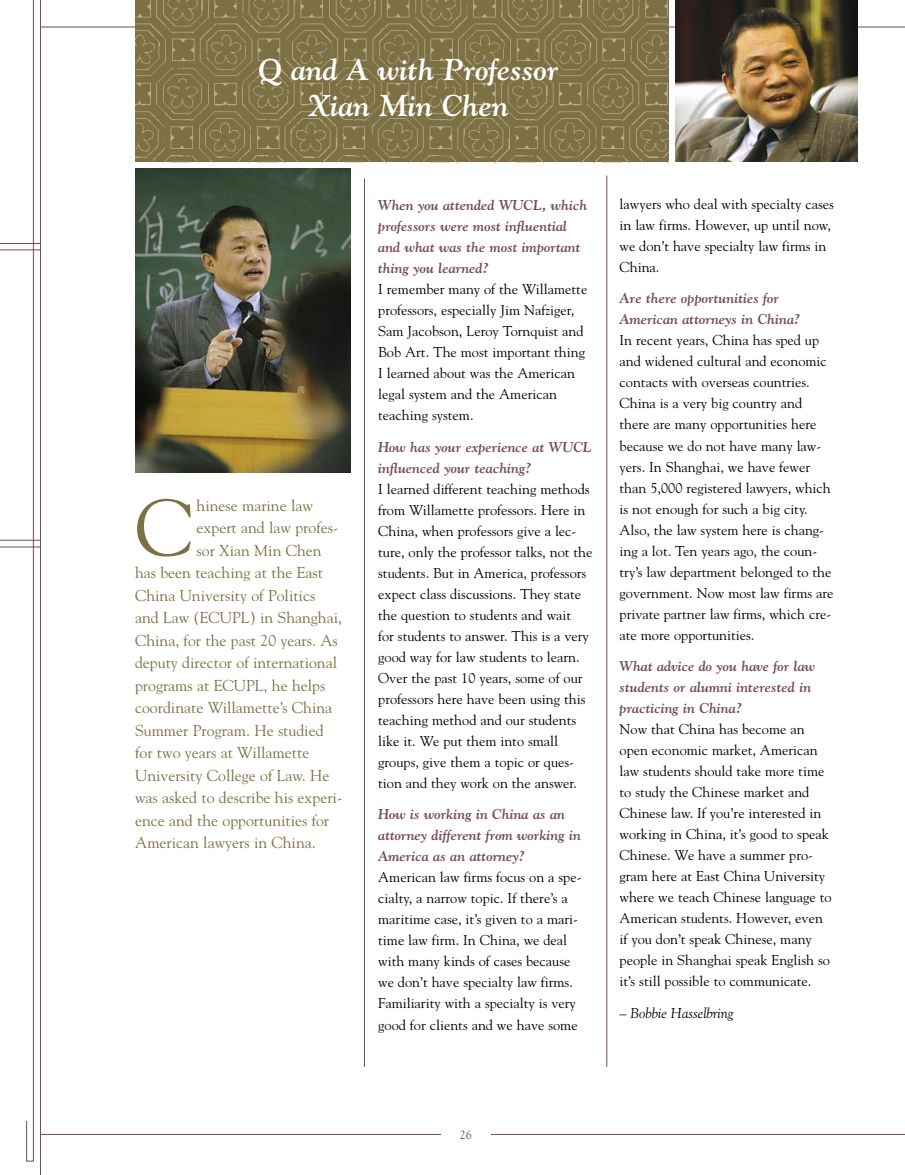
<style>
.page{position:relative;width:905px;height:1175px;background:#fff}
.page>*{position:absolute;margin:0;border:0;box-sizing:border-box;transform-origin:0 0}
.t1{font:79.65px "Goudy";color:#7c7044}
.t2{font:italic 700 30px/36px "Goudy";color:#fff;text-align:center}
.t3{font:15.75px "Goudy";color:#7c7044}
.t4{font:14.25px/21px "Goudy";color:#000}
.t5{font:italic 700 14.25px/21px "Goudy";color:#754b50}
.t6{font:italic 14.25px "Goudy";color:#000}
.t7{font:12px "Goudy";color:#754b50}
</style>
<div class="page">
<svg style="left:0;top:0;width:41px;height:1174px"></svg>
<svg style="left:26px;top:0;width:8px;height:1161px"></svg>
<hr style="left:0;top:540px;width:40px;height:1px;background:#754b50">
<hr style="left:0;top:546px;width:40px;height:1px;background:#754b50">
<hr style="left:0;top:243px;width:40px;height:1px;background:#754b50">
<hr style="left:0;top:249px;width:40px;height:1px;background:#754b50">
<hr style="left:40px;top:27px;width:864px;height:1px;background:#754b50">
<hr style="left:40px;top:1134px;width:864px;height:1px;background:#754b50">
<div style="left:441px;top:1119px;width:49px;height:29px;background:#fff"></div>
<img style="left:135px;top:0;width:533px;height:162px">
<img style="left:675px;top:0;width:182px;height:161px">
<img style="left:135px;top:169px;width:215px;height:303px">
<hr style="left:904px;top:352px;width:1px;height:162px;background:#754b50">
<hr style="left:364px;top:178px;width:1px;height:888px;background:#754b50">
<hr style="left:606px;top:176px;width:1px;height:890px;background:#754b50">
<h2 class="t2" style="left:258px;top:51px;width:302px">Q and A with Professor<br>Xian Min Chen</h2>
<h1 class="t1" style="left:135px;top:478px;width:59px">C</h1>
<p class="t3" style="left:196px;top:495px;width:118px">hinese marine law</p>
<p class="t3" style="left:196px;top:518px;width:143px">expert and law profes-</p>
<p class="t3" style="left:196px;top:540px;width:127px">sor Xian Min Chen</p>
<p class="t3" style="left:135px;top:563px;width:189px">has been teaching at the East</p>
<p class="t3" style="left:135px;top:585px;width:182px">China University of Politics</p>
<p class="t3" style="left:135px;top:608px;width:208px">and Law (ECUPL) in Shanghai,</p>
<p class="t3" style="left:135px;top:630px;width:204px">China, for the past 20 years. As</p>
<p class="t3" style="left:135px;top:653px;width:203px">deputy director of international</p>
<p class="t3" style="left:135px;top:675px;width:192px">programs at ECUPL, he helps</p>
<p class="t3" style="left:135px;top:698px;width:199px">coordinate Willamette’s China</p>
<p class="t3" style="left:135px;top:720px;width:190px">Summer Program. He studied</p>
<p class="t3" style="left:135px;top:743px;width:176px">for two years at Willamette</p>
<p class="t3" style="left:135px;top:765px;width:196px">University College of Law. He</p>
<p class="t3" style="left:135px;top:788px;width:209px">was asked to describe his experi-</p>
<p class="t3" style="left:135px;top:810px;width:196px">ence and the opportunities for</p>
<p class="t3" style="left:135px;top:833px;width:182px">American lawyers in China.</p>
<p class="t5" style="left:378px;top:194px;width:211px">When you attended WUCL, which professors were most influential and what was the most important thing you learned?</p>
<p class="t4" style="left:378px;top:278px;width:211px">I remember many of the Willamette professors, especially Jim Nafziger,<br>Sam Jacobson, Leroy Tornquist and<br>Bob Art. The most important thing<br>I learned about was the American legal system and the American teaching system.</p>
<p class="t5" style="left:378px;top:436px;width:215px">How has your experience at WUCL influenced your teaching?</p>
<p class="t4" style="left:378px;top:478px;width:216px">I learned different teaching methods from Willamette professors. Here in China, when professors give a lec&shy;ture, only the professor talks, not the students. But in America, professors expect class discussions. They state the question to students and wait<br>for students to answer. This is a very good way for law students to learn.<br>Over the past 10 years, some of our professors here have been using this teaching method and our students like it. We put them into small groups, give them a topic or ques&shy;tion and they work on the answer.</p>
<p class="t5" style="left:378px;top:803px;width:204px">How is working in China as an attorney different from working in<br>America as an attorney?</p>
<p class="t4" style="left:378px;top:866px;width:205px">American law firms focus on a spe&shy;cialty, a narrow topic. If there’s a maritime case, it’s given to a mari&shy;time law firm. In China, we deal with many kinds of cases because we don’t have specialty law firms.<br>Familiarity with a specialty is very good for clients and we have some</p>
<p class="t4" style="left:619px;top:193px;width:216px">lawyers who deal with specialty cases in law firms. However, up until now, we don’t have specialty law firms in<br>China.</p>
<p class="t5" style="left:619px;top:288px;width:182px">Are there opportunities for<br>American attorneys in China?</p>
<p class="t4" style="left:619px;top:329px;width:215px">In recent years, China has sped up and widened cultural and economic contacts with overseas countries.<br>China is a very big country and there are many opportunities here because we do not have many law&shy;yers. In Shanghai, we have fewer than 5,000 registered lawyers, which is not enough for such a big city.<br>Also, the law system here is chang&shy;ing a lot. Ten years ago, the coun&shy;try’s law department belonged to the government. Now most law firms are private partner law firms, which cre&shy;ate more opportunities.</p>
<p class="t5" style="left:619px;top:655px;width:197px">What advice do you have for law students or alumni interested in practicing in China?</p>
<p class="t4" style="left:619px;top:718px;width:213px">Now that China has become an open economic market, American law students should take more time to study the Chinese market and Chinese law. If you’re interested in working in China, it’s good to speak Chinese. We have a summer pro&shy;gram here at East China University where we teach Chinese language to American students. However, even if you don’t speak Chinese, many people in Shanghai speak English so it’s still possible to communicate.</p>
<p class="t6" style="left:619px;top:1004px;width:115px">– Bobbie Hasselbring</p>
<p class="t7" style="left:460px;top:1127px;width:13px">26</p>
</div>
